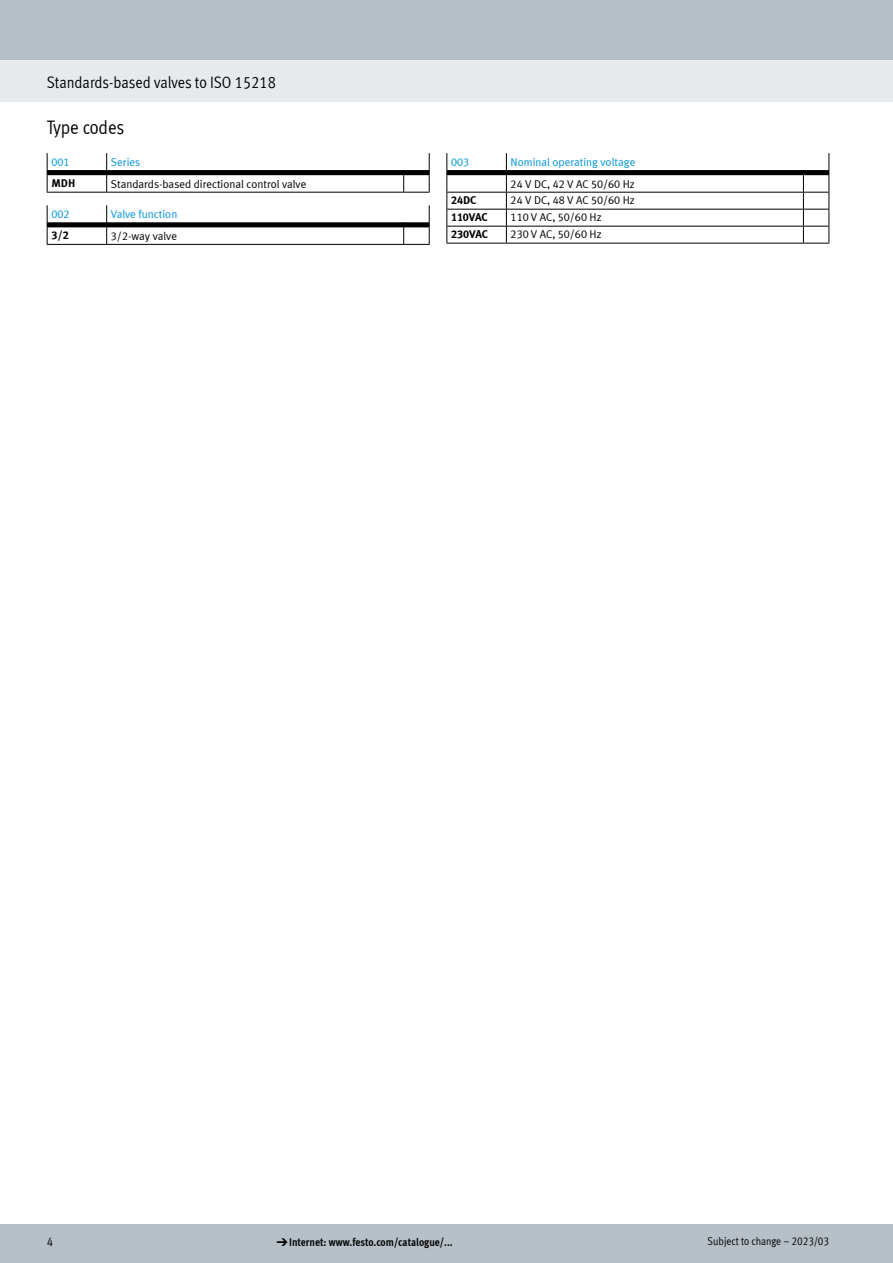
<style>
.page{position:relative;width:893px;height:1263px;background:#fff}
.page>*{position:absolute;margin:0;border:0;box-sizing:border-box;transform-origin:0 0}
.FES_title_section{font:19.5px "Meta Cond LF";color:#000}
.FES_title_family{font:16.5px "Meta Cond LF";letter-spacing:-.005em;color:#000}
.t1{font:12.75px "Meta Cond LF";color:#000}
.t2{font:11.25px "Meta Plus LF";color:#000}
.t3{font:11.25px/21.6px "Meta Plus LF";color:#0095db}
.t4{font:700 11.25px "Meta Cond LF";color:#000}
.t5{font:11.25px "Meta Cond LF";color:#000}
.t6{font:700 11.25px "Meta Plus LF";color:#000}
.s1{color:#000}
.s2{font-family:"Meto Pict 182";font-weight:400}
</style>
<div class="page">
<div style="left:0;top:1225px;width:893px;height:38px;background:#b6c0c6"></div>
<div style="left:0;top:60px;width:893px;height:42px;background:#e7eaec"></div>
<div style="left:0;top:0;width:893px;height:60px;background:#b6c0c6"></div>
<svg style="left:47px;top:153px;width:383px;height:40px"></svg>
<svg style="left:47px;top:205px;width:383px;height:40px"></svg>
<svg style="left:446px;top:153px;width:383px;height:91px"></svg>
<p class="FES_title_family" style="left:47px;top:72px;width:231px">Standards-based valves to ISO 15218</p>
<p class="FES_title_section" style="left:47px;top:116px;width:79px">Type codes</p>
<p class="t3" style="left:51px;top:151px;width:20px">001</p>
<p class="t3" style="left:111px;top:151px;width:31px">Series</p>
<p class="t6" style="left:51px;top:176px;width:25px">MDH</p>
<p class="t2" style="left:111px;top:177px;width:197px">Standards-based directional control valve</p>
<p class="t3" style="left:51px;top:203px;width:20px">002</p>
<p class="t3" style="left:111px;top:203px;width:68px">Valve function</p>
<p class="t6" style="left:51px;top:228px;width:19px">3/2</p>
<p class="t2" style="left:111px;top:229px;width:68px">3/2-way valve</p>
<p class="t3" style="left:451px;top:151px;width:20px">003</p>
<p class="t3" style="left:511px;top:151px;width:126px">Nominal operating voltage<br><span class="s1">24 V DC, 42 V AC 50/60 Hz</span></p>
<p class="t6" style="left:451px;top:193px;width:27px">24DC</p>
<p class="t2" style="left:511px;top:194px;width:126px">24 V DC, 48 V AC 50/60 Hz</p>
<p class="t6" style="left:451px;top:210px;width:38px">110VAC</p>
<p class="t2" style="left:511px;top:211px;width:92px">110 V AC, 50/60 Hz</p>
<p class="t6" style="left:451px;top:227px;width:38px">230VAC</p>
<p class="t2" style="left:511px;top:228px;width:92px">230 V AC, 50/60 Hz</p>
<p class="t1" style="left:47px;top:1234px;width:8px">4</p>
<p class="t4" style="left:276px;top:1235px;width:178px"><span class="s2">d</span>Internet: www.festo.com/catalogue/...</p>
<p class="t5" style="left:708px;top:1234px;width:123px">Subject to change – 2023/03</p>
</div>
